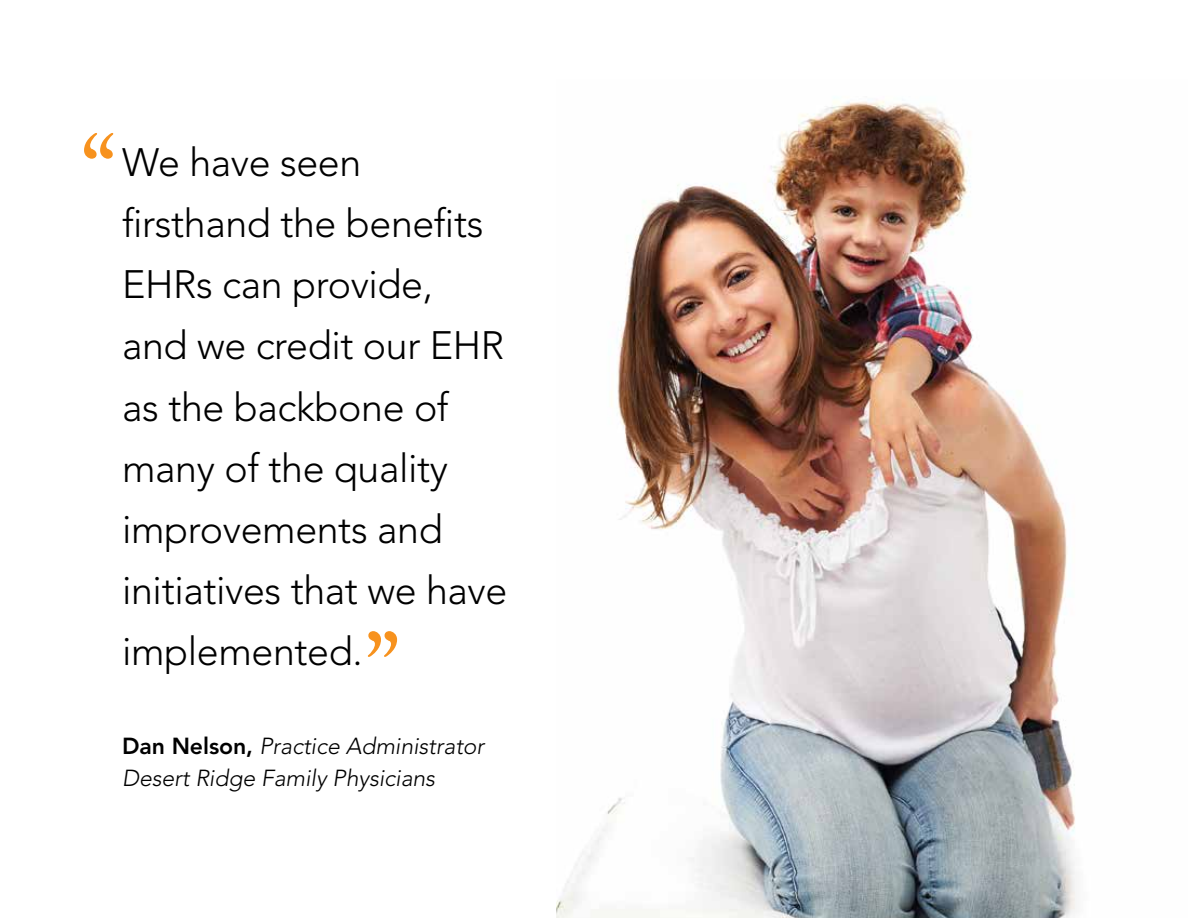
<style>
.page{position:relative;width:1188px;height:918px;background:#fff}
.page>*{position:absolute;margin:0;border:0;box-sizing:border-box;transform-origin:0 0}
.t1{font:97.95px "Adobe Caslon Pro";color:#f7921e}
.t2{font:300 39.3px/61.1px "Avenir";letter-spacing:-.01em;color:#000}
.t3{font:italic 300 23.1px/31.2px "Avenir";letter-spacing:-.005em;color:#000}
.s1{font-weight:800;font-style:normal}
</style>
<div class="page">
<img style="left:556px;top:97px;width:520px;height:821px">
<h1 class="t1" style="left:81px;top:113px;width:37px">“</h1>
<p class="t2" style="left:122px;top:132px;width:387px">We have seen firsthand the benefits<br>EHRs can provide, and we credit our EHR as the backbone of many of the quality improvements and initiatives that we have implemented.</p>
<h1 class="t1" style="left:400px;top:677px;width:37px;rotate:-180deg">“</h1>
<p class="t3" style="left:122px;top:731px;width:364px"><span class="s1">Dan Nelson,</span> Practice Administrator<br>Desert Ridge Family Physicians</p>
</div>
